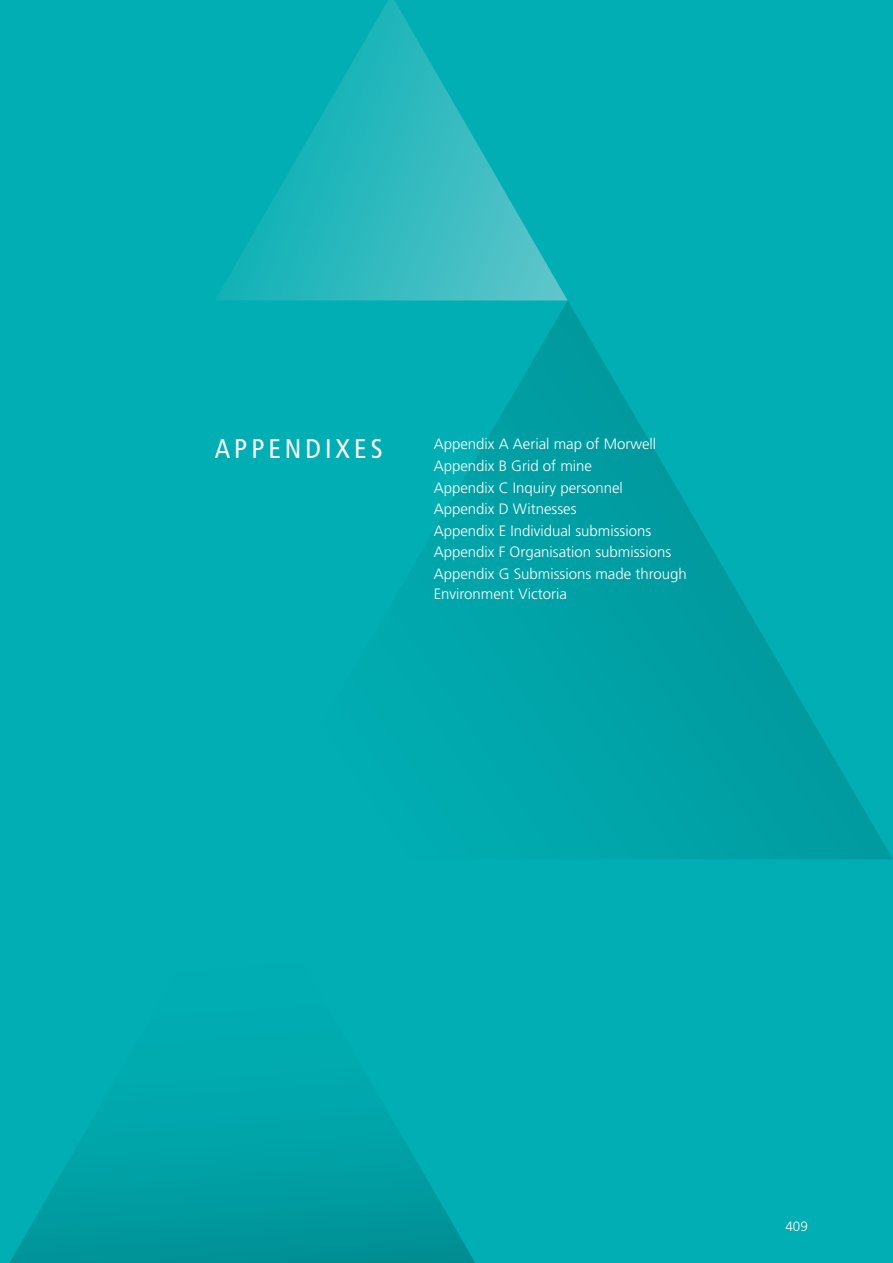
<style>
.page{position:relative;width:893px;height:1263px;background:#00aeb3}
.page>*{position:absolute;margin:0;border:0;box-sizing:border-box;transform-origin:0 0}
.S__Header{font:condensed 27px "Frutiger";letter-spacing:.15em;color:#fff}
.t1{font:300 15px/19.5px "Frutiger";color:#fff}
.t2{font:300 13.5px "Frutiger";color:#fff}
</style>
<div class="page">
<svg style="left:242px;top:300px;width:650px;height:559px"></svg>
<svg style="left:216px;top:0;width:352px;height:300px"></svg>
<svg style="left:10px;top:1132px;width:465px;height:131px;fill:#009da2"></svg>
<p class="S__Header" style="left:215px;top:433px;width:169px">APPENDIXES</p>
<p class="t1" style="left:434px;top:434px;width:224px">Appendix A Aerial map of Morwell</p>
<p class="t1" style="left:434px;top:456px;width:160px">Appendix B Grid of mine</p>
<p class="t1" style="left:434px;top:478px;width:191px">Appendix C Inquiry personnel</p>
<p class="t1" style="left:434px;top:499px;width:144px">Appendix D Witnesses</p>
<p class="t1" style="left:434px;top:521px;width:219px">Appendix E Individual submissions</p>
<p class="t1" style="left:434px;top:543px;width:239px">Appendix F Organisation submissions</p>
<p class="t1" style="left:434px;top:564px;width:255px">Appendix G Submissions made through<br>Environment Victoria</p>
<p class="t2" style="left:785px;top:1218px;width:24px">409</p>
</div>
